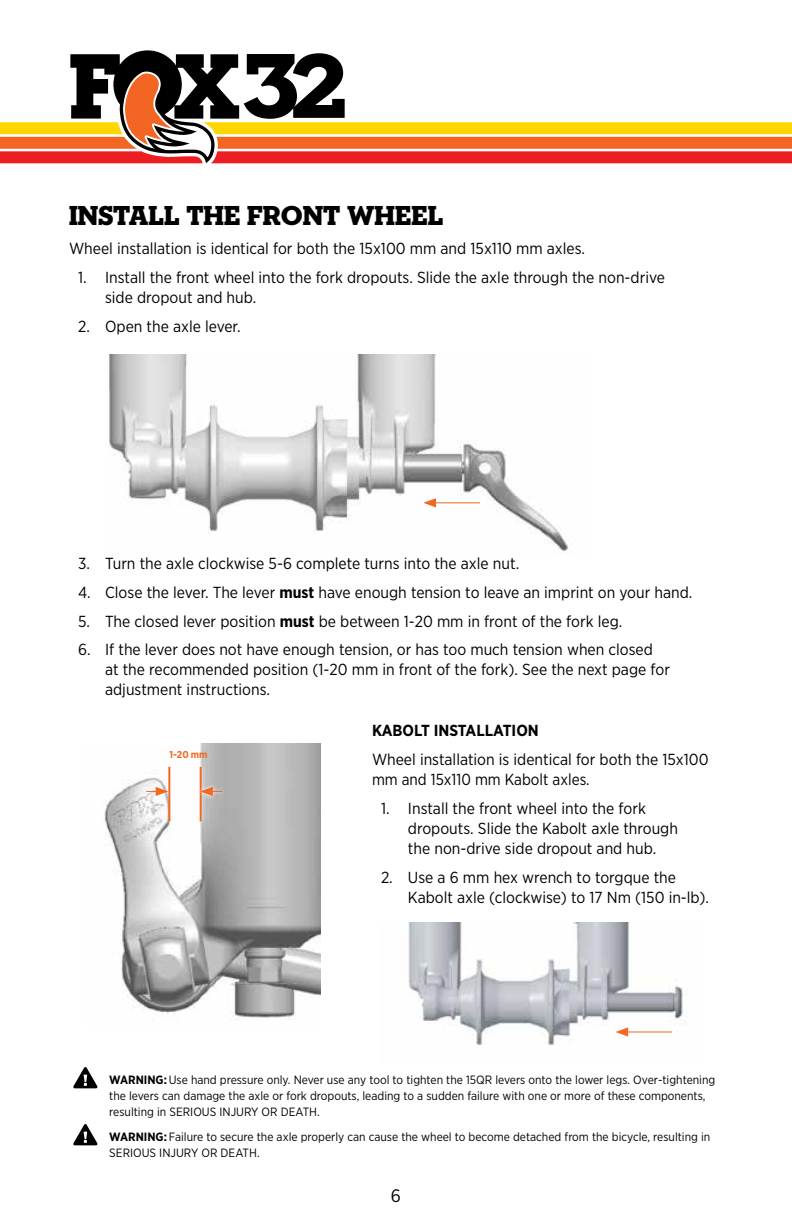
<style>
.page{position:relative;width:792px;height:1224px;background:#fff}
.page>*{position:absolute;margin:0;border:0;box-sizing:border-box;transform-origin:0 0}
.t1{font:28px "Neutraface Slab Display Titling";color:#000}
.t2{font:18px "Gotham Narrow";color:#000}
.t3{font:16px/20px "Gotham Narrow";color:#000}
.t4{font:700 16px "Gotham Narrow";color:#000}
.t5{font:12px/16px "Gotham Narrow";color:#000}
.t6{font:700 10px "Gotham Narrow";color:#f26722}
.s1{font-weight:700}
</style>
<div class="page">
<svg style="left:0;top:50px;width:792px;height:113px"></svg>
<svg style="left:73px;top:1067px;width:25px;height:21px"></svg>
<svg style="left:73px;top:1124px;width:25px;height:21px"></svg>
<img style="left:104px;top:744px;width:217px;height:276px">
<div style="left:164px;top:763px;width:10px;height:62px;background:#fff;opacity:.75"></div>
<hr style="left:168px;top:767px;width:2px;height:55px;background:#f26722">
<div style="left:196px;top:763px;width:10px;height:62px;background:#fff;opacity:.75"></div>
<hr style="left:200px;top:767px;width:2px;height:55px;background:#f26722">
<div style="left:143px;top:784px;width:29px;height:15px;background:#fff;opacity:.75"></div>
<svg style="left:146px;top:787px;width:22px;height:9px"></svg>
<svg style="left:197px;top:784px;width:29px;height:15px"></svg>
<svg style="left:200px;top:787px;width:22px;height:9px"></svg>
<img style="left:108px;top:354px;width:461px;height:198px">
<div style="left:420px;top:495px;width:63px;height:16px;background:#fff"></div>
<hr style="left:433px;top:502px;width:47px;height:1px;background:#f26722">
<svg style="left:423px;top:498px;width:13px;height:9px"></svg>
<img style="left:408px;top:923px;width:279px;height:122px">
<div style="left:612px;top:1024px;width:64px;height:16px;background:#fff"></div>
<hr style="left:625px;top:1031px;width:47px;height:1px;background:#f26722">
<svg style="left:616px;top:1027px;width:12px;height:10px"></svg>
<h1 class="t1" style="left:69px;top:198px;width:376px">INSTALL THE FRONT WHEEL</h1>
<p class="t3" style="left:69px;top:238px;width:518px">Wheel installation is identical for both the 15x100 mm and 15x110 mm axles.</p>
<p class="t3" style="left:105px;top:267px;width:561px;text-indent:-27px">1. Install the front wheel into the fork dropouts. Slide the axle through the non-drive side dropout and hub.</p>
<p class="t3" style="left:78px;top:316px;width:164px">2. Open the axle lever.</p>
<p class="t3" style="left:78px;top:553px;width:443px">3. Turn the axle clockwise 5-6 complete turns into the axle nut.</p>
<p class="t3" style="left:78px;top:582px;width:616px">4. Close the lever. The lever <span class="s1">must</span> have enough tension to leave an imprint on your hand.</p>
<p class="t3" style="left:78px;top:611px;width:546px">5. The closed lever position <span class="s1">must</span> be between 1-20 mm in front of the fork leg.</p>
<p class="t3" style="left:105px;top:640px;width:566px;text-indent:-27px">6. If the lever does not have enough tension, or has too much tension when closed at the recommended position (1-20 mm in front of the fork). See the next page for adjustment instructions.</p>
<p class="t6" style="left:169px;top:748px;width:40px">1-20 mm</p>
<p class="t4" style="left:372px;top:720px;width:168px">KABOLT INSTALLATION</p>
<p class="t3" style="left:372px;top:749px;width:338px">Wheel installation is identical for both the 15x100 mm and 15x110 mm Kabolt axles.</p>
<p class="t3" style="left:408px;top:798px;width:272px;text-indent:-27px">1. Install the front wheel into the fork dropouts. Slide the Kabolt axle through the non-drive side dropout and hub.</p>
<p class="t3" style="left:408px;top:867px;width:303px;text-indent:-27px">2. Use a 6 mm hex wrench to torgque the<br>Kabolt axle (clockwise) to 17 Nm (150 in-lb).</p>
<p class="t5" style="left:109px;top:1072px;width:608px"><span class="s1">WARNING:</span>Use hand pressure only. Never use any tool to tighten the 15QR levers onto the lower legs. Over-tightening the levers can damage the axle or fork dropouts, leading to a sudden failure with one or more of these components, resulting in SERIOUS INJURY OR DEATH.</p>
<p class="t5" style="left:109px;top:1129px;width:603px"><span class="s1">WARNING:</span> Failure to secure the axle properly can cause the wheel to become detached from the bicycle, resulting in<br>SERIOUS INJURY OR DEATH.</p>
<p class="t2" style="left:391px;top:1185px;width:12px">6</p>
</div>
